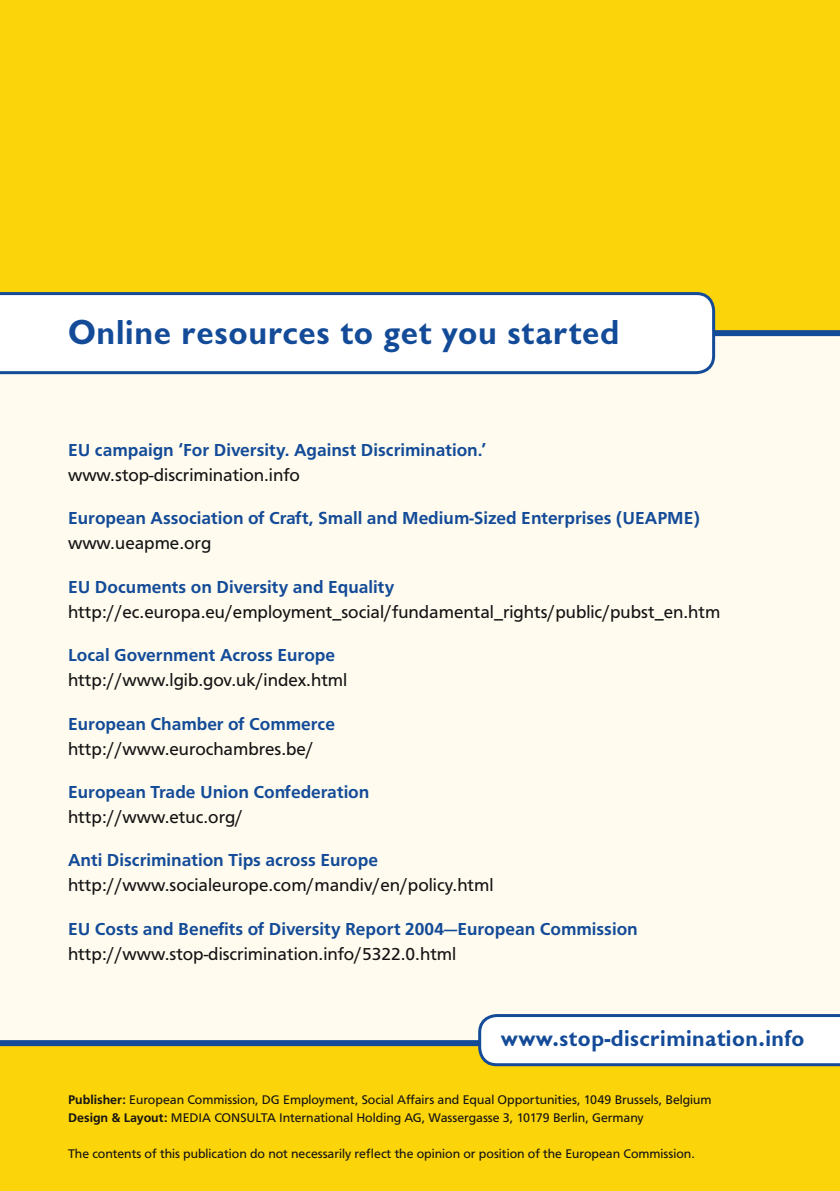
<style>
.page{position:relative;width:840px;height:1191px;background:#fff}
.page>*{position:absolute;margin:0;border:0;box-sizing:border-box;transform-origin:0 0}
.t1{font:700 36px "G006 TOT";letter-spacing:.02em;color:#134b98}
.t2{font:700 24px "G006 TOT";letter-spacing:.02em;color:#134b98}
.t3{font:500 18px "F015 TOT";color:#134b98}
.t4{font:18px "F015 TOT";color:#141314}
.t5{font:13px/18px "F015 TOT";color:#141314}
.s1{font-weight:500}
</style>
<div class="page">
<div style="left:0;top:1041px;width:839px;height:150px;background:#fbd40a"></div>
<div style="left:0;top:327px;width:839px;height:714px;background:#fffbee"></div>
<div style="left:0;top:1040px;width:839px;height:6px;background:#134b98"></div>
<svg style="left:476px;top:1014px;width:363px;height:53px;background:#e2e8ed"></svg>
<div style="left:0;top:1px;width:839px;height:333px;background:#fbd40a"></div>
<div style="left:710px;top:330px;width:129px;height:6px;background:#134b98"></div>
<svg style="left:0;top:292px;width:716px;height:83px;background:#edf1f6"></svg>
<h1 class="t1" style="left:68px;top:312px;width:552px">Online resources to get you started</h1>
<p class="t3" style="left:68px;top:439px;width:419px">EU campaign ‘For Diversity. Against Discrimination.’</p>
<p class="t4" style="left:68px;top:464px;width:233px">www.stop-discrimination.info</p>
<p class="t3" style="left:68px;top:508px;width:633px">European Association of Craft, Small and Medium-Sized Enterprises (UEAPME)</p>
<p class="t4" style="left:68px;top:533px;width:144px">www.ueapme.org</p>
<p class="t3" style="left:68px;top:576px;width:327px">EU Documents on Diversity and Equality</p>
<p class="t4" style="left:68px;top:601px;width:653px">http://ec.europa.eu/employment_social/fundamental_rights/public/pubst_en.htm</p>
<p class="t3" style="left:68px;top:645px;width:268px">Local Government Across Europe</p>
<p class="t4" style="left:68px;top:670px;width:280px">http://www.lgib.gov.uk/index.html</p>
<p class="t3" style="left:68px;top:713px;width:268px">European Chamber of Commerce</p>
<p class="t4" style="left:68px;top:738px;width:247px">http://www.eurochambres.be/</p>
<p class="t3" style="left:68px;top:781px;width:302px">European Trade Union Confederation</p>
<p class="t4" style="left:68px;top:806px;width:177px">http://www.etuc.org/</p>
<p class="t3" style="left:68px;top:850px;width:311px">Anti Discrimination Tips across Europe</p>
<p class="t4" style="left:68px;top:875px;width:426px">http://www.socialeurope.com/mandiv/en/policy.html</p>
<p class="t3" style="left:68px;top:918px;width:571px">EU Costs and Benefits of Diversity Report 2004—European Commission</p>
<p class="t4" style="left:68px;top:943px;width:389px">http://www.stop-discrimination.info/5322.0.html</p>
<h2 class="t2" style="left:500px;top:1024px;width:305px">www.stop-discrimination.info</h2>
<p class="t5" style="left:68px;top:1091px;width:644px"><span class="s1">Publisher:</span> European Commission, DG Employment, Social Affairs and Equal Opportunities, 1049 Brussels, Belgium<br><span class="s1">Design &amp; Layout:</span> MEDIA CONSULTA International Holding AG, Wassergasse 3, 10179 Berlin, Germany</p>
<p class="t5" style="left:68px;top:1145px;width:628px">The contents of this publication do not necessarily reflect the opinion or position of the European Commission.</p>
</div>
